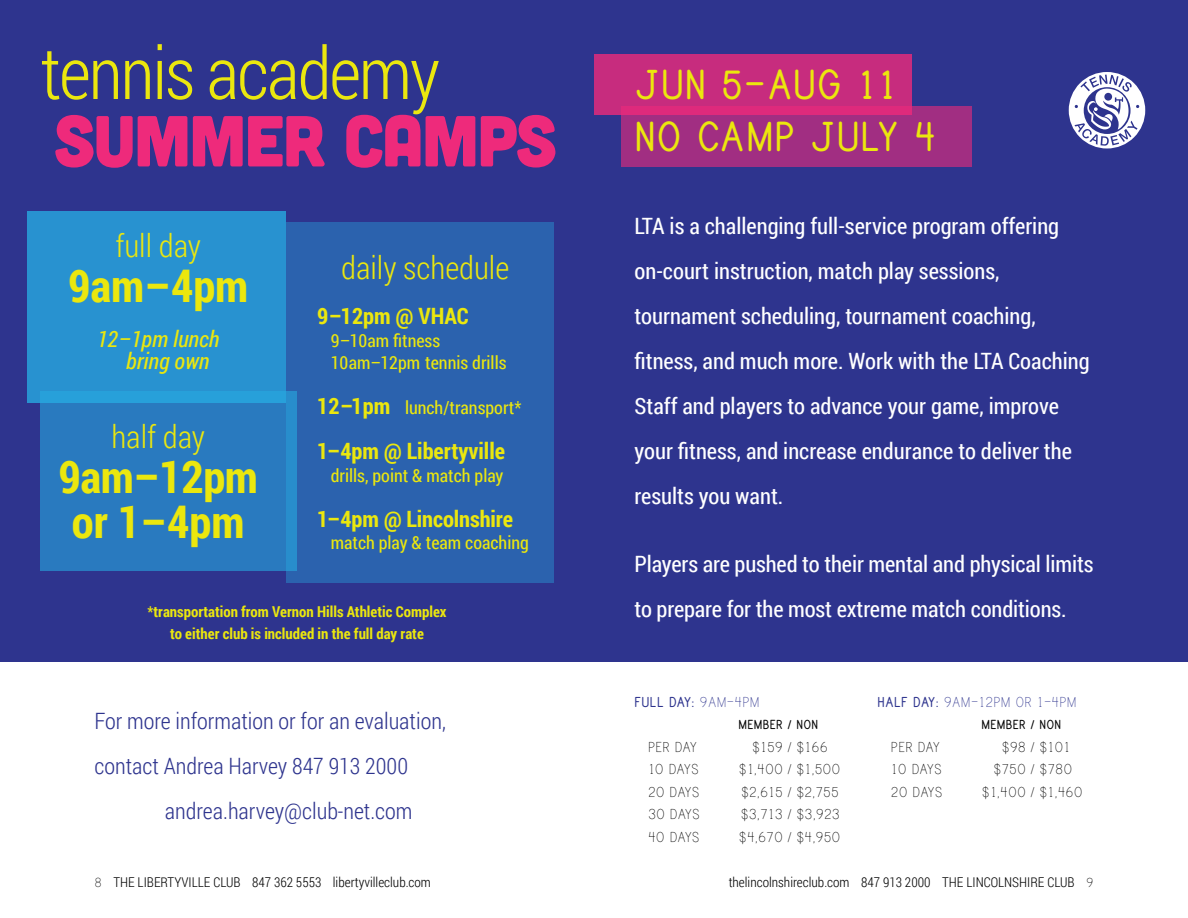
<style>
.page{position:relative;width:1188px;height:918px;background:#fff}
.page>*{position:absolute;margin:0;border:0;box-sizing:border-box;transform-origin:0 0}
.t1{font:300 72px "Roboto Condensed";letter-spacing:-.03em;color:#ebe70e}
.t2{font:72px "Cubano";letter-spacing:-.025em;color:#ee2a7b}
.t3{font:700 48px/52.1px "Print";color:#ebe70e}
.t4{font:700 45px/45px "Roboto Condensed";color:#ebe70e}
.t5{font:300 31.5px "Roboto Condensed";color:#ebe70e}
.t6{font:22.5px/45px "Roboto Condensed";color:#fff}
.t7{font:300 22.5px/45px "Roboto Condensed";color:#2e348e}
.t8{font:700 22.5px "Roboto Condensed";color:#ebe70e}
.t9{font:italic 22.5px/22.5px "Roboto Condensed";color:#ebe70e}
.t10{font:18px/22.5px "Roboto Condensed";color:#ebe70e}
.t11{font:16.5px "Print Clearly";color:#000}
.t12{font:16.5px "Print Clearly";color:#2e348e}
.t13{font:700 16.5px "Print";color:#2e348e}
.t14{font:700 15px/22.5px "Roboto Condensed";color:#ebe70e;text-align:center}
.t15{font:700 15px "Print";color:#000}
.t16{font:300 13.5px "Roboto Condensed";color:#000}
.s1{font-weight:700;font-size:22.5px}
.s2{font-family:"Print Clearly";font-weight:400;font-size:15px}
.s3{font-family:"Print Clearly";font-weight:400}
.s4{font-family:"Print";font-weight:700}
</style>
<div class="page">
<div style="left:0;top:0;width:594px;height:662px;background:#2e348e"></div>
<div style="left:27px;top:212px;width:259px;height:191px;background:#2892d0"></div>
<div style="left:286px;top:223px;width:268px;height:360px;background:#2b62ae"></div>
<svg style="left:40px;top:392px;width:257px;height:179px;background:#287dc1"></svg>
<div style="left:594px;top:0;width:594px;height:662px;background:#2e348e"></div>
<div style="left:594px;top:54px;width:317px;height:61px;background:#c72c7e"></div>
<svg style="left:621px;top:106px;width:351px;height:60px;background:#a82d81"></svg>
<svg style="left:1068px;top:72px;width:78px;height:77px"></svg>
<div style="left:1104px;top:93px;width:8px;height:8px;background:#2e348e;border-radius:50%"></div>
<h1 class="t1" style="left:40px;top:24px;width:401px">tennis academy</h1>
<h1 class="t2" style="left:54px;top:95px;width:505px">SUMMER CAMPS</h1>
<h3 class="t5" style="left:115px;top:223px;width:87px">full day</h3>
<h3 class="t4" style="left:68px;top:261px;width:182px">9am–4pm</h3>
<p class="t9" style="left:126px;top:326px;width:95px;text-indent:-29px">12–1pm lunch bring own</p>
<h3 class="t5" style="left:111px;top:415px;width:95px">half day</h3>
<h3 class="t4" style="left:59px;top:452px;width:201px">9am–12pm or 1–4pm</h3>
<h3 class="t5" style="left:341px;top:246px;width:169px">daily schedule</h3>
<p class="t8" style="left:317px;top:300px;width:153px">9–12pm @ VHAC</p>
<p class="t10" style="left:331px;top:328px;width:177px">9–10am fitness<br>10am–12pm tennis drills</p>
<p class="t10" style="left:317px;top:396px;width:206px"><span class="s1">12–1pm</span> lunch/transport*</p>
<p class="t8" style="left:317px;top:435px;width:189px">1–4pm @ Libertyville</p>
<p class="t10" style="left:331px;top:463px;width:174px">drills, point &amp; match play</p>
<p class="t8" style="left:317px;top:503px;width:197px">1–4pm @ Lincolnshire</p>
<p class="t10" style="left:331px;top:531px;width:200px">match play &amp; team coaching</p>
<p class="t14" style="left:147px;top:599px;width:301px">*transportation from Vernon Hills Athletic Complex to either club is included in the full day rate</p>
<p class="t7" style="left:94px;top:698px;width:353px">For more information or for an evaluation, contact Andrea Harvey 847 913 2000</p>
<p class="t7" style="left:165px;top:788px;width:249px">andrea.harvey@club-net.com</p>
<p class="t16" style="left:94px;top:872px;width:338px"><span class="s2">8</span> THE LIBERTYVILLE CLUB 847 362 5553 libertyvilleclub.com</p>
<h2 class="t3" style="left:635px;top:60px;width:304px">JUN 5–AUG 11<br>NO CAMP JULY 4</h2>
<p class="t6" style="left:634px;top:203px;width:457px">LTA is a challenging full-service program offering on-court instruction, match play sessions, tournament scheduling, tournament coaching, fitness, and much more. Work with the LTA Coaching Staff and players to advance your game, improve your fitness, and increase endurance to deliver the results you want.</p>
<p class="t6" style="left:634px;top:540px;width:461px">Players are pushed to their mental and physical limits to prepare for the most extreme match conditions.</p>
<p class="t13" style="left:634px;top:694px;width:127px">FULL DAY: <span class="s3">9AM–4PM</span></p>
<p class="t12" style="left:877px;top:693px;width:201px"><span class="s4">HALF DAY:</span> 9AM–12PM OR 1–4PM</p>
<p class="t15" style="left:739px;top:718px;width:81px">MEMBER / NON</p>
<p class="t15" style="left:982px;top:718px;width:81px">MEMBER / NON</p>
<p class="t11" style="left:648px;top:738px;width:51px">PER DAY</p>
<p class="t11" style="left:752px;top:738px;width:77px">$159 / $166</p>
<p class="t11" style="left:891px;top:738px;width:51px">PER DAY</p>
<p class="t11" style="left:1002px;top:738px;width:70px">$98 / $101</p>
<p class="t11" style="left:648px;top:761px;width:52px">10 DAYS</p>
<p class="t11" style="left:739px;top:761px;width:103px">$1,400 / $1,500</p>
<p class="t11" style="left:891px;top:761px;width:52px">10 DAYS</p>
<p class="t11" style="left:993px;top:761px;width:80px">$750 / $780</p>
<p class="t11" style="left:648px;top:783px;width:53px">20 DAYS</p>
<p class="t11" style="left:741px;top:783px;width:99px">$2,615 / $2,755</p>
<p class="t11" style="left:891px;top:783px;width:53px">20 DAYS</p>
<p class="t11" style="left:982px;top:783px;width:102px">$1,400 / $1,460</p>
<p class="t11" style="left:648px;top:806px;width:54px">30 DAYS</p>
<p class="t11" style="left:741px;top:806px;width:101px">$3,713 / $3,923</p>
<p class="t11" style="left:648px;top:828px;width:53px">40 DAYS</p>
<p class="t11" style="left:739px;top:828px;width:103px">$4,670 / $4,950</p>
<p class="t16" style="left:729px;top:872px;width:366px">thelincolnshireclub.com 847 913 2000 THE LINCOLNSHIRE CLUB <span class="s2">9</span></p>
</div>
